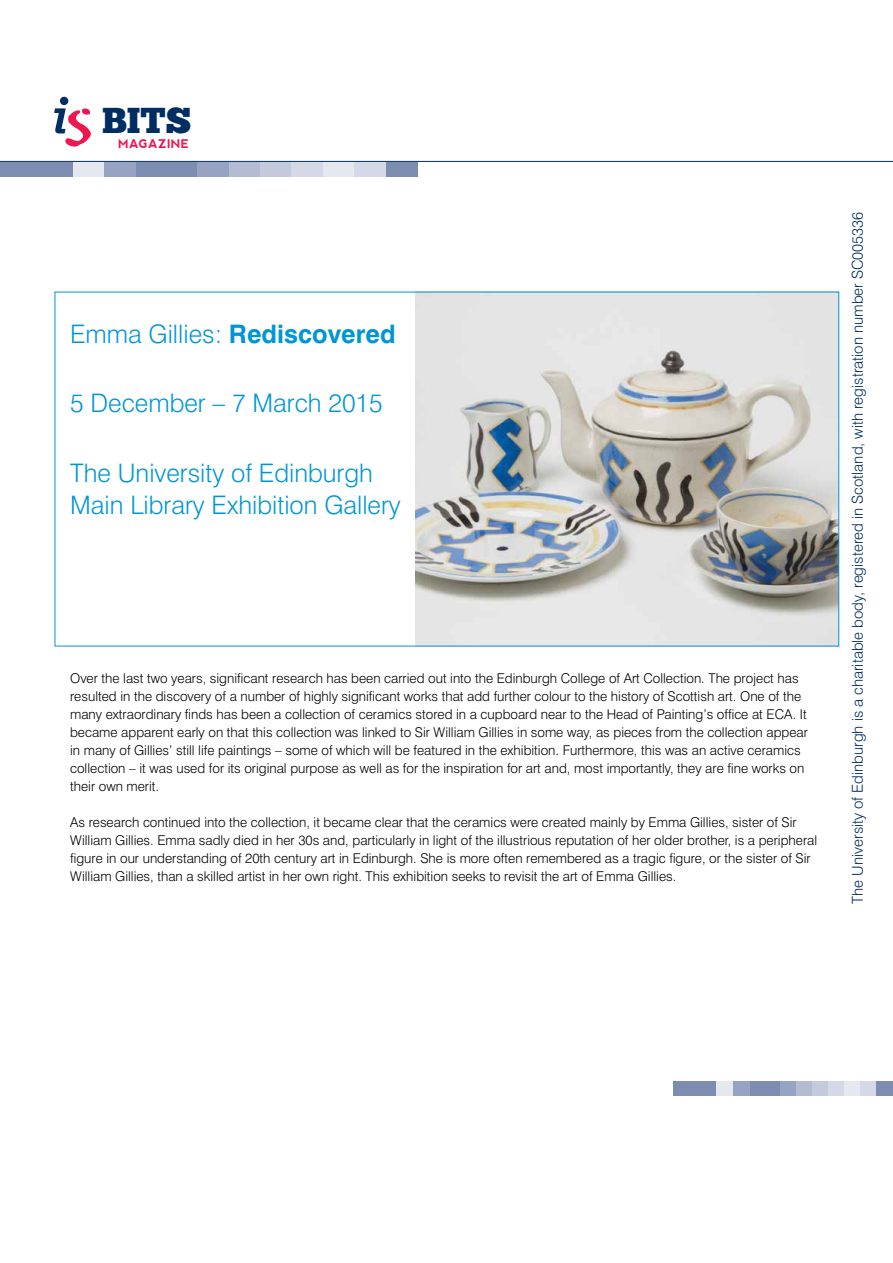
<style>
.page{position:relative;width:893px;height:1263px;background:#fff}
.page>*{position:absolute;margin:0;border:0;box-sizing:border-box;transform-origin:0 0}
.t1{font:36px "Chunk Five";color:#002d62}
.t2{font:300 25.5px/32.4px "Swiss 721 BT";color:#0096d6}
.t3{font:300 15px "Swiss 721 BT";color:#002d62}
.t4{font:300 13.5px/18px "Swiss 721 BT";color:#000}
.t5{font:700 12px "nevis";letter-spacing:.025em;color:#ed174f}
.s1{font-weight:700}
</style>
<div class="page">
<hr style="left:0;top:161px;width:893px;height:1px;background:#002d62">
<div style="left:0;top:162px;width:73px;height:14px;background:#7d8db2"></div>
<div style="left:136px;top:162px;width:62px;height:14px;background:#7d8db2"></div>
<div style="left:73px;top:162px;width:32px;height:14px;background:#e6e8f0"></div>
<div style="left:105px;top:162px;width:31px;height:14px;background:#97a3c3"></div>
<div style="left:198px;top:162px;width:31px;height:14px;background:#97a3c3"></div>
<div style="left:229px;top:162px;width:32px;height:14px;background:#b4bcd4"></div>
<div style="left:260px;top:162px;width:32px;height:14px;background:#c4cadd"></div>
<div style="left:292px;top:162px;width:31px;height:14px;background:#d4d8e7"></div>
<div style="left:323px;top:162px;width:32px;height:14px;background:#e6e8f0"></div>
<div style="left:354px;top:162px;width:32px;height:14px;background:#d4d8e7"></div>
<div style="left:386px;top:162px;width:31px;height:14px;background:#7d8db2"></div>
<svg style="left:54px;top:97px;width:37px;height:50px"></svg>
<div style="left:673px;top:1081px;width:44px;height:15px;background:#7d8db2"></div>
<div style="left:749px;top:1081px;width:32px;height:15px;background:#7d8db2"></div>
<div style="left:717px;top:1081px;width:16px;height:15px;background:#e6e8f0"></div>
<div style="left:733px;top:1081px;width:16px;height:15px;background:#97a3c3"></div>
<div style="left:781px;top:1081px;width:16px;height:15px;background:#97a3c3"></div>
<div style="left:797px;top:1081px;width:16px;height:15px;background:#b4bcd4"></div>
<div style="left:813px;top:1081px;width:16px;height:15px;background:#c4cadd"></div>
<div style="left:829px;top:1081px;width:16px;height:15px;background:#d4d8e7"></div>
<div style="left:845px;top:1081px;width:16px;height:15px;background:#e6e8f0"></div>
<div style="left:861px;top:1081px;width:16px;height:15px;background:#d4d8e7"></div>
<div style="left:877px;top:1081px;width:16px;height:15px;background:#7d8db2"></div>
<img style="left:416px;top:291px;width:423px;height:356px">
<h1 class="t1" style="left:102px;top:104px;width:91px">BITS</h1>
<p class="t5" style="left:118px;top:136px;width:72px">MAGAZINE</p>
<h2 class="t2" style="left:70px;top:317px;width:327px">Emma Gillies: <span class="s1">Rediscovered</span></h2>
<h2 class="t2" style="left:70px;top:387px;width:314px">5 December – 7 March 2015</h2>
<h2 class="t2" style="left:70px;top:456px;width:332px">The University of Edinburgh<br>Main Library Exhibition Gallery</h2>
<p class="t4" style="left:70px;top:669px;width:739px">Over the last two years, significant research has been carried out into the Edinburgh College of Art Collection. The project has resulted in the discovery of a number of highly significant works that add further colour to the history of Scottish art. One of the many extraordinary finds has been a collection of ceramics stored in a cupboard near to the Head of Painting’s office at ECA. It became apparent early on that this collection was linked to Sir William Gillies in some way, as pieces from the collection appear in many of Gillies’ still life paintings – some of which will be featured in the exhibition. Furthermore, this was an active ceramics collection – it was used for its original purpose as well as for the inspiration for art and, most importantly, they are fine works on their own merit.</p>
<p class="t4" style="left:70px;top:813px;width:748px">As research continued into the collection, it became clear that the ceramics were created mainly by Emma Gillies, sister of Sir William Gillies. Emma sadly died in her 30s and, particularly in light of the illustrious reputation of her older brother, is a peripheral figure in our understanding of 20th century art in Edinburgh. She is more often remembered as a tragic figure, or the sister of Sir William Gillies, than a skilled artist in her own right. This exhibition seeks to revisit the art of Emma Gillies.</p>
<p class="t3" style="left:848px;top:904px;width:693px;rotate:-90deg">The University of Edinburgh is a charitable body, registered in Scotland, with registration number SC005336</p>
</div>
